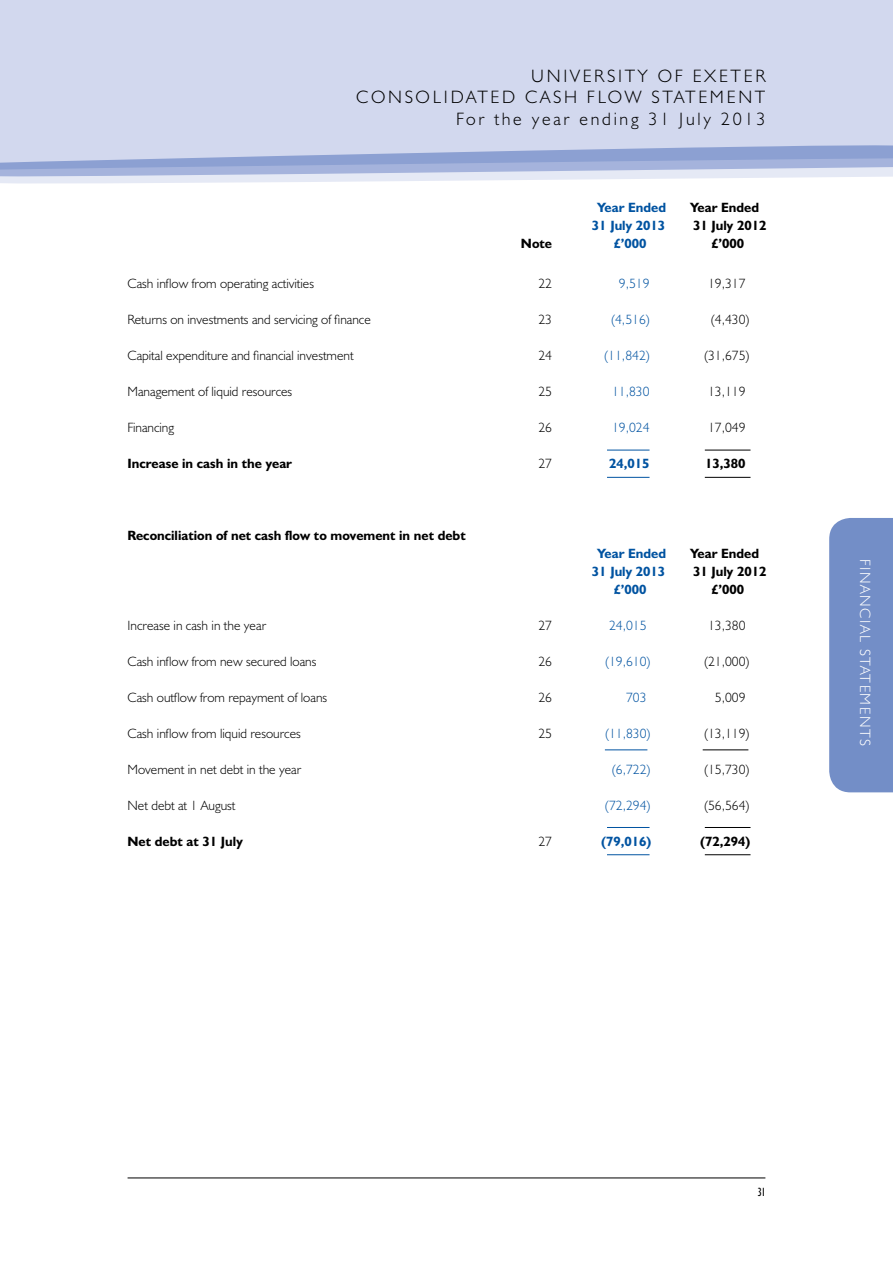
<style>
.page{position:relative;width:893px;height:1263px;background:#fff}
.page>*{position:absolute;margin:0;border:0;box-sizing:border-box;transform-origin:0 0}
.t1{font:300 18px/21.6px "Humanist 521 BT";letter-spacing:.15em;color:#000;text-align:right}
.t2{font:300 15px "Humanist 521 BT";letter-spacing:.1em;color:#fff}
.t3{font:300 13.5px "Humanist 521 BT";color:#000}
.t4{font:700 13.5px "Humanist 521 BT";color:#000}
.t5{font:300 13.5px "Humanist 521 BT";color:#0053a1}
.t6{font:700 13.5px "Humanist 521 BT";color:#0053a1}
.t7{font:condensed 12px "Humanist 521 BT";color:#000}
</style>
<div class="page">
<div style="left:0;top:0;width:893px;height:129px;background:#d2d8ee"></div>
<hr style="left:128px;top:1178px;width:637px;height:1px;background:#000">
<hr style="left:705px;top:450px;width:45px;height:1px;background:#000">
<hr style="left:705px;top:477px;width:45px;height:1px;background:#000">
<hr style="left:607px;top:450px;width:42px;height:1px;background:#0053a1">
<hr style="left:607px;top:477px;width:42px;height:1px;background:#0053a1">
<hr style="left:705px;top:827px;width:45px;height:1px;background:#000">
<hr style="left:705px;top:854px;width:45px;height:1px;background:#000">
<hr style="left:607px;top:827px;width:42px;height:1px;background:#0053a1">
<hr style="left:607px;top:854px;width:42px;height:1px;background:#0053a1">
<hr style="left:703px;top:750px;width:45px;height:1px;background:#000">
<hr style="left:605px;top:750px;width:42px;height:1px;background:#0053a1">
<div style="left:829px;top:518px;width:64px;height:274px;background:#738ec7"></div>
<svg style="left:0;top:129px;width:893px;height:55px;background:#c2cce7"></svg>
<h1 class="t1" style="left:356px;top:65px;width:411px">UNIVERSITY OF EXETER<br>CONSOLIDATED CASH FLOW STATEMENT<br>For the year ending 31 July 2013</h1>
<p class="t6" style="left:597px;top:199px;width:71px">Year Ended</p>
<p class="t4" style="left:690px;top:199px;width:71px">Year Ended</p>
<p class="t6" style="left:592px;top:217px;width:75px">31 July 2013</p>
<p class="t4" style="left:693px;top:217px;width:75px">31 July 2012</p>
<p class="t4" style="left:521px;top:235px;width:33px">Note</p>
<p class="t6" style="left:614px;top:235px;width:35px">£’000</p>
<p class="t4" style="left:711px;top:235px;width:35px">£’000</p>
<p class="t3" style="left:128px;top:275px;width:188px">Cash inflow from operating activities</p>
<p class="t3" style="left:538px;top:275px;width:15px">22</p>
<p class="t5" style="left:619px;top:275px;width:32px">9,519</p>
<p class="t3" style="left:708px;top:275px;width:39px">19,317</p>
<p class="t3" style="left:128px;top:311px;width:245px">Returns on investments and servicing of finance</p>
<p class="t3" style="left:538px;top:311px;width:15px">23</p>
<p class="t5" style="left:611px;top:311px;width:40px">(4,516)</p>
<p class="t3" style="left:711px;top:311px;width:40px">(4,430)</p>
<p class="t3" style="left:128px;top:347px;width:228px">Capital expenditure and financial investment</p>
<p class="t3" style="left:538px;top:347px;width:15px">24</p>
<p class="t5" style="left:605px;top:347px;width:47px">(11,842)</p>
<p class="t3" style="left:704px;top:347px;width:47px">(31,675)</p>
<p class="t3" style="left:128px;top:383px;width:166px">Management of liquid resources</p>
<p class="t3" style="left:538px;top:383px;width:15px">25</p>
<p class="t5" style="left:612px;top:383px;width:39px">11,830</p>
<p class="t3" style="left:708px;top:383px;width:39px">13,119</p>
<p class="t3" style="left:128px;top:419px;width:48px">Financing</p>
<p class="t3" style="left:538px;top:419px;width:15px">26</p>
<p class="t5" style="left:612px;top:419px;width:39px">19,024</p>
<p class="t3" style="left:708px;top:419px;width:39px">17,049</p>
<p class="t4" style="left:128px;top:455px;width:166px">Increase in cash in the year</p>
<p class="t3" style="left:538px;top:455px;width:15px">27</p>
<p class="t6" style="left:609px;top:455px;width:42px">24,015</p>
<p class="t4" style="left:705px;top:455px;width:42px">13,380</p>
<p class="t4" style="left:128px;top:527px;width:340px">Reconciliation of net cash flow to movement in net debt</p>
<p class="t6" style="left:597px;top:545px;width:71px">Year Ended</p>
<p class="t4" style="left:690px;top:545px;width:71px">Year Ended</p>
<p class="t6" style="left:592px;top:563px;width:75px">31 July 2013</p>
<p class="t4" style="left:693px;top:563px;width:75px">31 July 2012</p>
<p class="t6" style="left:614px;top:581px;width:35px">£’000</p>
<p class="t4" style="left:711px;top:581px;width:35px">£’000</p>
<p class="t3" style="left:128px;top:617px;width:140px">Increase in cash in the year</p>
<p class="t3" style="left:538px;top:617px;width:15px">27</p>
<p class="t5" style="left:609px;top:617px;width:39px">24,015</p>
<p class="t3" style="left:708px;top:617px;width:39px">13,380</p>
<p class="t3" style="left:128px;top:653px;width:190px">Cash inflow from new secured loans</p>
<p class="t3" style="left:538px;top:653px;width:15px">26</p>
<p class="t5" style="left:605px;top:653px;width:47px">(19,610)</p>
<p class="t3" style="left:704px;top:653px;width:47px">(21,000)</p>
<p class="t3" style="left:128px;top:689px;width:201px">Cash outflow from repayment of loans</p>
<p class="t3" style="left:538px;top:689px;width:15px">26</p>
<p class="t5" style="left:626px;top:689px;width:22px">703</p>
<p class="t3" style="left:715px;top:689px;width:32px">5,009</p>
<p class="t3" style="left:128px;top:725px;width:175px">Cash inflow from liquid resources</p>
<p class="t3" style="left:538px;top:725px;width:15px">25</p>
<p class="t5" style="left:605px;top:725px;width:47px">(11,830)</p>
<p class="t3" style="left:704px;top:725px;width:47px">(13,119)</p>
<p class="t3" style="left:128px;top:761px;width:175px">Movement in net debt in the year</p>
<p class="t5" style="left:612px;top:761px;width:40px">(6,722)</p>
<p class="t3" style="left:704px;top:761px;width:47px">(15,730)</p>
<p class="t3" style="left:128px;top:797px;width:109px">Net debt at 1 August</p>
<p class="t5" style="left:605px;top:797px;width:47px">(72,294)</p>
<p class="t3" style="left:704px;top:797px;width:47px">(56,564)</p>
<p class="t4" style="left:128px;top:833px;width:117px">Net debt at 31 July</p>
<p class="t3" style="left:538px;top:833px;width:15px">27</p>
<p class="t6" style="left:601px;top:833px;width:52px">(79,016)</p>
<p class="t4" style="left:700px;top:833px;width:52px">(72,294)</p>
<p class="t2" style="left:875px;top:559px;width:188px;rotate:90deg">FINANCIAL STATEMENTS</p>
<p class="t7" style="left:758px;top:1185px;width:9px">31</p>
</div>
